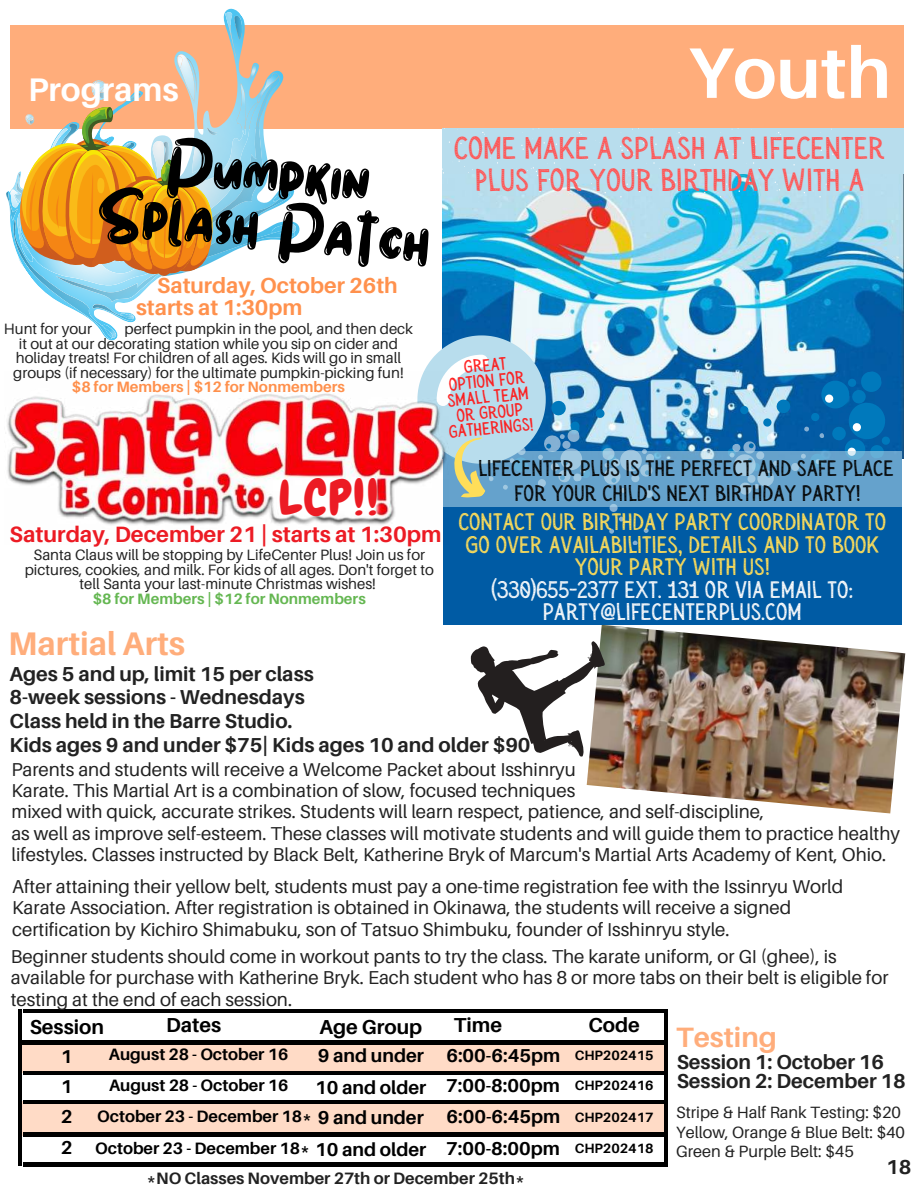
<style>
.page{position:relative;width:918px;height:1188px;background:#fff}
.page>*{position:absolute;margin:0;border:0;box-sizing:border-box;transform-origin:0 0}
.t1{font:82.35px "Stella";color:#000}
.t2{font:700 71.55px "Aileron";color:#fff}
.t3{font:48px "Chewy";color:#ec1b24}
.t4{font:700 32.7px "Aileron";color:#ffad7b}
.t5{font:700 32.7px "Aileron";color:#fff}
.t6{font:31.65px/31.7px "Sensa Wild Dot Fill";color:#ff5757;text-align:center}
.t7{font:700 28.05px "Aileron";color:#ffad7b}
.t8{font:24px/22.5px "Sensa Wild Dot Fill";color:#ffde59;text-align:center}
.t9{font:24px/22.5px "Sensa Wild Dot Fill";color:#fdfdfd;text-align:center}
.t10{font:22.5px/24.8px "Sensa Wild Dot Fill";color:#040505;text-align:center}
.t11{font:700 22.2px "Aileron";color:#ec1b24}
.t12{font:700 21.75px/22.5px "Aileron";color:#ff914d}
.t13{font:700 20.25px/23.7px "Aileron";color:#222}
.t14{font:700 20.25px "Aileron";color:#000}
.t15{font:18.6px/21.3px "Aileron";color:#222}
.t16{font:700 18.6px/30.3px "Aileron";color:#000;text-align:justify}
.t17{font:18px/15.8px "Sensa Wild Dot Fill";color:#ff1616;text-align:center}
.t18{font:700 16.5px "Aileron";color:#000}
.t19{font:700 16.5px "Aileron";color:#222}
.t20{font:16.35px/19.2px "Aileron";color:#222}
.t21{font:15px/14.7px "Aileron";color:#222;text-align:center}
.t22{font:700 15px "Aileron";color:#ff914d}
.t23{font:700 15px "Aileron";color:#65b752}
.t24{font:700 13.5px "Aileron";color:#000}
.s1{font-size:18.6px}
</style>
<div class="page">
<div style="left:11px;top:25px;width:893px;height:104px;background:#ffad7b"></div>
<img style="left:174px;top:8px;width:126px;height:229px">
<img style="left:218px;top:234px;width:77px;height:25px">
<img style="left:174px;top:77px;width:106px;height:169px">
<img style="left:260px;top:190px;width:31px;height:39px">
<img style="left:236px;top:15px;width:7px;height:25px">
<img style="left:196px;top:58px;width:2px;height:22px">
<img style="left:218px;top:101px;width:42px;height:154px">
<img style="left:178px;top:54px;width:18px;height:26px">
<svg style="left:177px;top:56px;width:6px;height:12px"></svg>
<img style="left:225px;top:12px;width:11px;height:48px">
<img style="left:237px;top:83px;width:8px;height:50px">
<svg style="left:243px;top:124px;width:2px;height:11px"></svg>
<img style="left:257px;top:73px;width:21px;height:29px">
<svg style="left:274px;top:77px;width:4px;height:4px"></svg>
<img style="left:250px;top:64px;width:7px;height:16px">
<img style="left:271px;top:224px;width:25px;height:9px">
<img style="left:274px;top:228px;width:21px;height:6px">
<img style="left:273px;top:188px;width:16px;height:14px">
<svg style="left:278px;top:189px;width:11px;height:11px"></svg>
<img style="left:587px;top:625px;width:318px;height:188px">
<div style="left:20px;top:1042px;width:650px;height:30px;background:#ffdbc6"></div>
<div style="left:21px;top:1101px;width:651px;height:34px;background:#ffdbc6"></div>
<hr style="left:23px;top:1009px;width:672px;height:4px;background:#000">
<hr style="left:665px;top:1010px;width:3px;height:156px;background:#000">
<hr style="left:18px;top:1009px;width:4px;height:156px;background:#000">
<hr style="left:23px;top:1163px;width:672px;height:3px;background:#000">
<hr style="left:23px;top:1071px;width:672px;height:3px;background:#000">
<hr style="left:22px;top:1041px;width:671px;height:3px;background:#000">
<hr style="left:23px;top:1100px;width:672px;height:4px;background:#000">
<hr style="left:23px;top:1133px;width:672px;height:3px;background:#000">
<div style="left:668px;top:1001px;width:73px;height:177px;background:#fff"></div>
<svg style="left:470px;top:641px;width:135px;height:116px"></svg>
<svg style="left:6px;top:80px;width:212px;height:261px"></svg>
<div style="left:443px;top:130px;width:459px;height:495px;background:#005ba4"></div>
<div style="left:442px;top:128px;width:462px;height:46px;background:#b8dded"></div>
<img style="left:443px;top:174px;width:460px;height:285px">
<svg style="left:591px;top:183px;width:4px;height:6px"></svg>
<svg style="left:547px;top:162px;width:22px;height:18px"></svg>
<svg style="left:575px;top:182px;width:6px;height:9px"></svg>
<svg style="left:507px;top:167px;width:34px;height:30px"></svg>
<svg style="left:691px;top:183px;width:3px;height:6px"></svg>
<svg style="left:647px;top:162px;width:22px;height:18px"></svg>
<svg style="left:626px;top:169px;width:12px;height:7px"></svg>
<svg style="left:725px;top:183px;width:4px;height:6px"></svg>
<svg style="left:675px;top:182px;width:6px;height:9px"></svg>
<svg style="left:614px;top:183px;width:26px;height:18px"></svg>
<svg style="left:790px;top:183px;width:4px;height:6px"></svg>
<svg style="left:746px;top:162px;width:22px;height:18px"></svg>
<svg style="left:726px;top:169px;width:12px;height:7px"></svg>
<svg style="left:813px;top:183px;width:22px;height:18px"></svg>
<svg style="left:775px;top:182px;width:5px;height:9px"></svg>
<div style="left:610px;top:504px;width:8px;height:8px;background:#84afd3;border-radius:50%"></div>
<svg style="left:644px;top:528px;width:5px;height:5px"></svg>
<svg style="left:619px;top:517px;width:5px;height:5px"></svg>
<svg style="left:609px;top:529px;width:5px;height:5px"></svg>
<svg style="left:633px;top:541px;width:5px;height:4px"></svg>
<svg style="left:727px;top:371px;width:163px;height:80px"></svg>
<svg style="left:449px;top:451px;width:453px;height:56px;background:#6aa5ce"></svg>
<svg style="left:424px;top:335px;width:212px;height:163px;background:#8bbbd6"></svg>
<div style="left:441px;top:398px;width:43px;height:43px;background:#b8dded;border-radius:50%"></div>
<img style="left:7px;top:372px;width:442px;height:153px">
<h3 class="t5" style="left:28px;top:71px;width:152px">Programs</h3>
<h1 class="t1" style="left:174px;top:124px;width:204px;rotate:6deg">Pumpkin</h1>
<h1 class="t1" style="left:103px;top:171px;width:335px;rotate:6deg">Splash Patch</h1>
<p class="t12" style="left:136px;top:274px;width:263px;text-indent:21px">Saturday, October 26th starts at 1:30pm</p>
<h2 class="t2" style="left:688px;top:33px;width:204px">Youth</h2>
<h3 class="t6" style="left:454px;top:133px;width:432px">COME MAKE A SPLASH AT LIFECENTER<br>PLUS FOR YOUR BIRTHDAY WITH A</h3>
<p class="t21" style="left:4px;top:322px;width:90px">Hunt for your</p>
<p class="t21" style="left:125px;top:322px;width:290px">perfect pumpkin in the pool, and then deck</p>
<p class="t21" style="left:19px;top:336px;width:381px">it out at our decorating station while you sip on cider and</p>
<p class="t21" style="left:16px;top:351px;width:387px">holiday treats! For children of all ages. Kids will go in small</p>
<p class="t21" style="left:13px;top:365px;width:392px">groups (if necessary) for the ultimate pumpkin-picking fun!</p>
<p class="t22" style="left:72px;top:379px;width:274px">$8 for Members | $12 for Nonmembers</p>
<p class="t17" style="left:443px;top:361px;width:86px;rotate:-5deg">GREAT<br>OPTION FOR<br>SMALL TEAM<br>OR GROUP<br>GATHERINGS!</p>
<p class="t10" style="left:478px;top:456px;width:417px">LIFECENTER PLUS IS THE PERFECT AND SAFE PLACE<br>FOR YOUR CHILD'S NEXT BIRTHDAY PARTY!</p>
<p class="t8" style="left:458px;top:511px;width:429px">CONTACT OUR BIRTHDAY PARTY COORDINATOR TO<br>GO OVER AVAILABILITIES, DETAILS AND TO BOOK<br>YOUR PARTY WITH US!</p>
<p class="t9" style="left:491px;top:578px;width:363px">(330)655-2377 EXT. 131 OR VIA EMAIL TO:<br>PARTY@LIFECENTERPLUS.COM</p>
<h3 class="t3" style="left:279px;top:467px;width:101px">LCP!!</h3>
<p class="t11" style="left:10px;top:522px;width:433px">Saturday, December 21 | starts at 1:30pm</p>
<p class="t21" style="left:25px;top:548px;width:411px">Santa Claus will be stopping by LifeCenter Plus! Join us for pictures, cookies, and milk. For kids of all ages. Don't forget to tell Santa your last-minute Christmas wishes!</p>
<p class="t23" style="left:93px;top:590px;width:274px">$8 for Members | $12 for Nonmembers</p>
<h3 class="t4" style="left:8px;top:626px;width:178px">Martial Arts</h3>
<p class="t13" style="left:10px;top:662px;width:523px">Ages 5 and up, limit 15 per class<br>8-week sessions - Wednesdays<br>Class held in the Barre Studio.<br>Kids ages 9 and under $75| Kids ages 10 and older $90</p>
<p class="t15" style="left:11px;top:759px;width:890px">Parents and students will receive a Welcome Packet about Isshinryu<br>Karate. This Martial Art is a combination of slow, focused techniques<br>mixed with quick, accurate strikes. Students will learn respect, patience, and self-discipline,<br>as well as improve self-esteem. These classes will motivate students and will guide them to practice healthy lifestyles. Classes instructed by Black Belt, Katherine Bryk of Marcum's Martial Arts Academy of Kent, Ohio.</p>
<p class="t15" style="left:12px;top:876px;width:833px">After attaining their yellow belt, students must pay a one-time registration fee with the Issinryu World<br>Karate Association. After registration is obtained in Okinawa, the students will receive a signed certification by Kichiro Shimabuku, son of Tatsuo Shimbuku, founder of Isshinryu style.</p>
<p class="t15" style="left:11px;top:946px;width:879px">Beginner students should come in workout pants to try the class. The karate uniform, or GI (ghee), is available for purchase with Katherine Bryk. Each student who has 8 or more tabs on their belt is eligible for testing at the end of each session.</p>
<p class="t14" style="left:454px;top:1014px;width:50px">Time</p>
<p class="t14" style="left:588px;top:1013px;width:53px">Code</p>
<p class="t14" style="left:166px;top:1013px;width:57px">Dates</p>
<p class="t18" style="left:109px;top:1045px;width:181px">August 28 - October 16</p>
<p class="t16" style="left:318px;top:1041px;width:108px">9 and under</p>
<p class="t14" style="left:30px;top:1015px;width:76px">Session</p>
<p class="t14" style="left:320px;top:1015px;width:104px">Age Group</p>
<p class="t16" style="left:446px;top:1041px;width:115px">6:00-6:45pm</p>
<p class="t16" style="left:61px;top:1041px;width:13px">1<br>1<br>2<br>2</p>
<p class="t24" style="left:575px;top:1048px;width:80px">CHP202415</p>
<p class="t18" style="left:109px;top:1076px;width:181px">August 28 - October 16</p>
<p class="t16" style="left:446px;top:1071px;width:115px">7:00-8:00pm</p>
<p class="t16" style="left:315px;top:1072px;width:113px">10 and older</p>
<p class="t24" style="left:575px;top:1078px;width:80px">CHP202416</p>
<p class="t16" style="left:446px;top:1101px;width:115px">6:00-6:45pm</p>
<p class="t18" style="left:97px;top:1108px;width:328px">October 23 - December 18* <span class="s1">9 and under</span></p>
<p class="t24" style="left:575px;top:1110px;width:80px">CHP202417</p>
<p class="t18" style="left:95px;top:1139px;width:216px">October 23 - December 18*</p>
<p class="t19" style="left:146px;top:1169px;width:380px">*NO Classes November 27th or December 25th*</p>
<p class="t16" style="left:315px;top:1134px;width:113px">10 and older</p>
<p class="t16" style="left:446px;top:1134px;width:115px">7:00-8:00pm</p>
<p class="t24" style="left:575px;top:1141px;width:80px">CHP202418</p>
<h3 class="t7" style="left:676px;top:1022px;width:102px">Testing</h3>
<p class="t13" style="left:677px;top:1053px;width:231px;line-height:19.2px">Session 1: October 16<br>Session 2: December 18</p>
<p class="t20" style="left:676px;top:1103px;width:230px">Stripe &amp; Half Rank Testing: $20<br>Yellow, Orange &amp; Blue Belt: $40<br>Green &amp; Purple Belt: $45</p>
<p class="t13" style="left:886px;top:1156px;width:27px">18</p>
</div>
